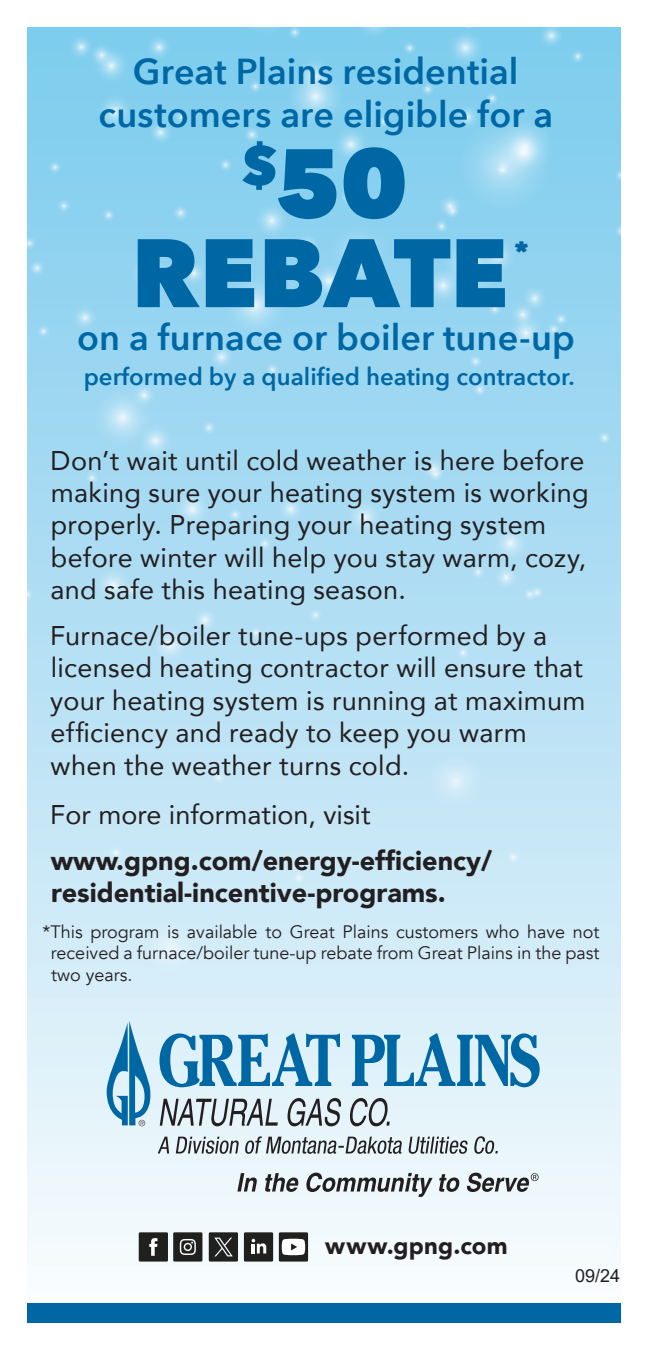
<style>
.page{position:relative;width:648px;height:1350px;background:#fff}
.page>*{position:absolute;margin:0;border:0;box-sizing:border-box;transform-origin:0 0}
.t1{font:800 96px/90px "Avenir Next";letter-spacing:-.01em;color:#0067a5;text-align:center}
.t2{font:600 36px/43.2px "Avenir Next";color:#0067a5;text-align:center}
.t3{font:800 27.9px "Avenir Next";color:#0067a5}
.t4{font:27px/32.4px "Avenir";letter-spacing:.01em;color:#231f20}
.t5{font:900 27px/32.4px "Avenir";color:#231f20}
.t6{font:600 24px "Avenir Next";color:#0067a5}
.t7{font:900 24px "Avenir";letter-spacing:.01em;color:#231f20}
.t8{font:18px/21.6px "Avenir";color:#231f20;text-align:justify}
.t9{font:18px "Arial";color:#231f20}
</style>
<div class="page">
<div style="left:27px;top:27px;width:594px;height:1296px;background:linear-gradient(to bottom,#7acaed,#f7fafc)"></div>
<svg style="left:425px;top:750px;width:62px;height:62px;background:#c7e6f6"></svg>
<svg style="left:139px;top:918px;width:62px;height:61px;background:#d6edf8"></svg>
<svg style="left:617px;top:371px;width:4px;height:26px"></svg>
<svg style="left:613px;top:223px;width:8px;height:15px"></svg>
<svg style="left:596px;top:430px;width:16px;height:15px"></svg>
<svg style="left:108px;top:845px;width:15px;height:15px"></svg>
<svg style="left:211px;top:769px;width:15px;height:16px"></svg>
<svg style="left:291px;top:870px;width:15px;height:15px"></svg>
<svg style="left:505px;top:849px;width:16px;height:15px"></svg>
<svg style="left:613px;top:167px;width:8px;height:15px"></svg>
<svg style="left:27px;top:27px;width:558px;height:637px;background:#9bd6f1"></svg>
<svg style="left:159px;top:1033px;width:181px;height:54px;background:#7cb4d4"></svg>
<svg style="left:352px;top:1033px;width:188px;height:54px;background:#7eb5d4"></svg>
<svg style="left:160px;top:1099px;width:118px;height:27px;background:#a5adb2"></svg>
<svg style="left:287px;top:1098px;width:54px;height:28px;background:#a2aaaf"></svg>
<svg style="left:350px;top:1098px;width:40px;height:28px"></svg>
<svg style="left:107px;top:1021px;width:44px;height:105px;background:#82b7d6"></svg>
<svg style="left:237px;top:1173px;width:20px;height:19px"></svg>
<svg style="left:265px;top:1173px;width:34px;height:19px"></svg>
<svg style="left:305px;top:1173px;width:128px;height:24px;background:#adb3b6"></svg>
<svg style="left:439px;top:1174px;width:21px;height:18px"></svg>
<svg style="left:467px;top:1173px;width:72px;height:19px"></svg>
<svg style="left:158px;top:1137px;width:11px;height:16px"></svg>
<svg style="left:176px;top:1137px;width:63px;height:17px"></svg>
<svg style="left:245px;top:1136px;width:157px;height:18px;background:#a8b0b4"></svg>
<svg style="left:408px;top:1137px;width:60px;height:17px"></svg>
<svg style="left:474px;top:1136px;width:24px;height:18px"></svg>
<svg style="left:209px;top:1232px;width:29px;height:30px"></svg>
<div style="left:139px;top:1232px;width:29px;height:30px;background:#20201f"></div>
<svg style="left:149px;top:1238px;width:8px;height:18px"></svg>
<div style="left:173px;top:1232px;width:29px;height:30px;background:#20201f"></div>
<svg style="left:180px;top:1239px;width:16px;height:16px"></svg>
<div style="left:244px;top:1232px;width:29px;height:30px;background:#20201f"></div>
<svg style="left:252px;top:1239px;width:14px;height:14px"></svg>
<div style="left:279px;top:1232px;width:29px;height:30px;background:#20201f"></div>
<svg style="left:282px;top:1239px;width:23px;height:16px"></svg>
<div style="left:27px;top:1304px;width:594px;height:19px;background:#0067a5"></div>
<p class="t2" style="left:99px;top:49px;width:456px">Great Plains residential customers are eligible for a</p>
<p class="t1" style="left:131px;top:138px;width:378px"><sup>$</sup>50<br>REBATE</p>
<p class="t3" style="left:514px;top:234px;width:16px">*</p>
<p class="t2" style="left:77px;top:315px;width:499px">on a furnace or boiler tune-up</p>
<p class="t6" style="left:84px;top:356px;width:493px">performed by a qualified heating contractor.</p>
<p class="t4" style="left:50px;top:443px;width:540px">Don’t wait until cold weather is here before making sure your heating system is working properly. Preparing your heating system before winter will help you stay warm, cozy, and safe this heating season.</p>
<p class="t4" style="left:50px;top:619px;width:537px">Furnace/boiler tune-ups performed by a licensed heating contractor will ensure that your heating system is running at maximum efficiency and ready to keep you warm when the weather turns cold.</p>
<p class="t4" style="left:50px;top:798px;width:322px">For more information, visit</p>
<p class="t5" style="left:51px;top:844px;width:443px">www.gpng.com/energy-efficiency/ residential-incentive-programs.</p>
<p class="t8" style="left:51px;top:921px;width:550px;text-indent:-8px">*This program is available to Great Plains customers who have not received a furnace/boiler tune-up rebate from Great Plains in the past two years.</p>
<p class="t7" style="left:325px;top:1225px;width:184px">www.gpng.com</p>
<p class="t9" style="left:575px;top:1263px;width:47px">09/24</p>
</div>
